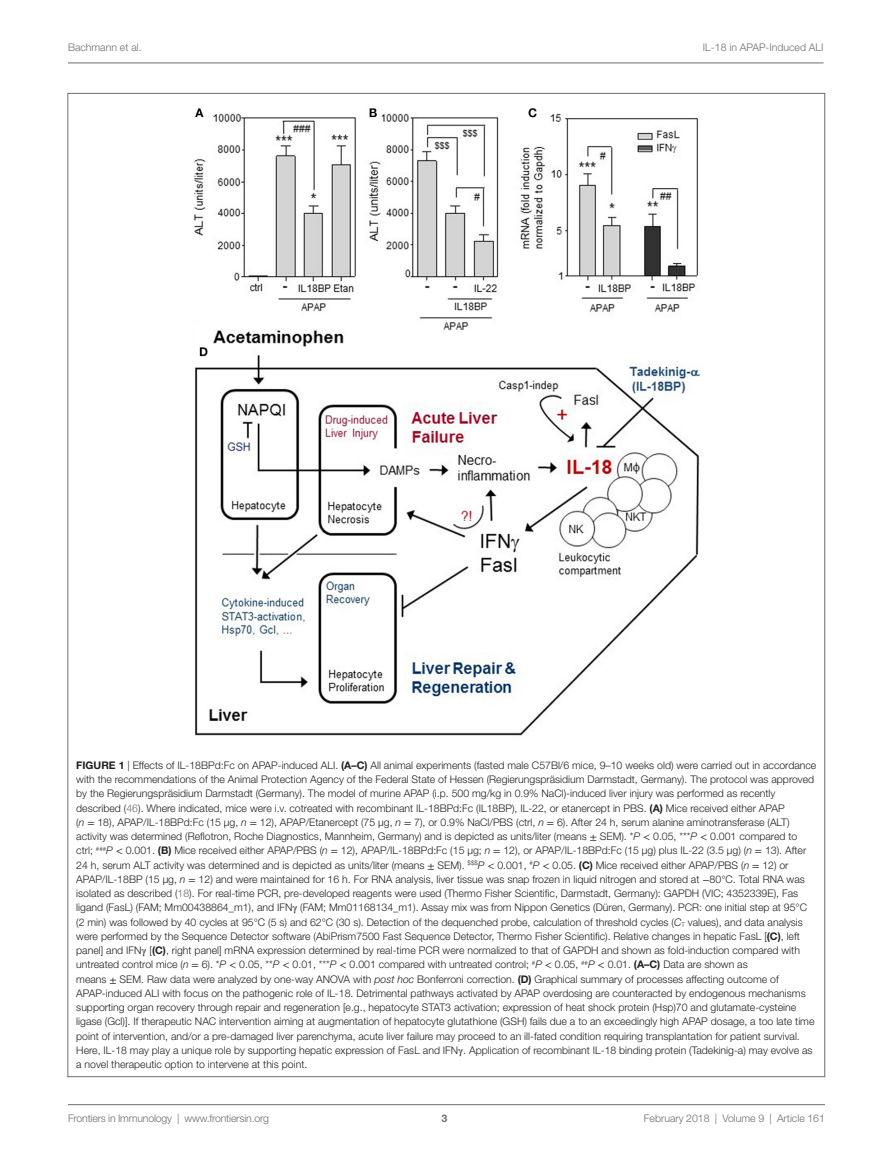
<style>
.page{position:relative;width:893px;height:1170px;background:#fff}
.page>*{position:absolute;margin:0;border:0;box-sizing:border-box;transform-origin:0 0}
.t1{font:300 10.5px/14.2px "Helvetica Neue LT Std";color:#231f20}
.t2{font:300 10.5px "Helvetica Neue LT Std";color:#6c6d70}
.t3{font:700 10.5px "Helvetica Neue LT Std";color:#6c6d70}
.s1{font-weight:700}
.s2{color:#6c6d70}
.s3{font-style:italic}
.s4{font-family:"STIX General";font-weight:400}
</style>
<div class="page">
<img style="left:194px;top:108px;width:507px;height:628px">
<hr style="left:68px;top:1104px;width:757px;height:1px;background:#6c6d70">
<hr style="left:68px;top:63px;width:755px;height:1px;background:#6c6d70">
<p class="t2" style="left:68px;top:41px;width:75px">Bachmann et al.</p>
<p class="t2" style="left:703px;top:41px;width:122px">IL-18 in APAP-induced ALI</p>
<p class="t1" style="left:76px;top:757px;width:742px"><span class="s1">FIGU RE 1</span> | Effects of IL-18BPd:Fc on APAP-induced ALI. <span class="s1">(A–C)</span> All animal experiments (fasted male C57Bl/6 mice, 9–10 weeks old) were carried out in accordance with the recommendations of the Animal Protection Agency of the Federal State of Hessen (Regierungspräsidium Darmstadt, Germany). The protocol was approved by the Regierungspräsidium Darmstadt (Germany). The model of murine APAP (i.p. 500 mg/kg in 0.9% NaCl)-induced liver injury was performed as recently described (<span class="s2">46</span>). Where indicated, mice were i.v. cotreated with recombinant IL-18BPd:Fc (IL18BP), IL-22, or etanercept in PBS. <span class="s1">(A)</span> Mice received either APAP<br>(<span class="s3">n</span> <span class="s4">=</span> 18), APAP/IL-18BPd:Fc (15 µg, <span class="s3">n</span> <span class="s4">=</span> 12), APAP/Etanercept (75 µg, <span class="s3">n</span> <span class="s4">=</span> 7), or 0.9% NaCl/PBS (ctrl, <span class="s3">n</span> <span class="s4">=</span> 6). After 24 h, serum alanine aminotransferase (ALT) activity was determined (Reflotron, Roche Diagnostics, Mannheim, Germany) and is depicted as units/liter (means <span class="s4">±</span> SEM). *<span class="s3">P</span> <span class="s4">&lt;</span> 0.05, ***<span class="s3">P</span> <span class="s4">&lt;</span> 0.001 compared to ctrl; <sup>###</sup><span class="s3">P</span> <span class="s4">&lt;</span> 0.001. <span class="s1">(B)</span> Mice received either APAP/PBS (<span class="s3">n</span> <span class="s4">=</span> 12), APAP/IL-18BPd:Fc (15 µg; <span class="s3">n</span> <span class="s4">=</span> 12), or APAP/IL-18BPd:Fc (15 µg) plus IL-22 (3.5 µg) (<span class="s3">n</span> <span class="s4">=</span> 13). After 24 h, serum ALT activity was determined and is depicted as units/liter (means <span class="s4">±</span> SEM). <sup>$$$</sup><span class="s3">P</span> <span class="s4">&lt;</span> 0.001, <sup>#</sup><span class="s3">P</span> <span class="s4">&lt;</span> 0.05. <span class="s1">(C)</span> Mice received either APAP/PBS (<span class="s3">n</span> <span class="s4">=</span> 12) or APAP/IL-18BP (15 µg, <span class="s3">n</span> <span class="s4">=</span> 12) and were maintained for 16 h. For RNA analysis, liver tissue was snap frozen in liquid nitrogen and stored at <span class="s4">−</span>80°C. Total RNA was isolated as described (<span class="s2">18</span>). For real-time PCR, pre-developed reagents were used (Thermo Fisher Scientific, Darmstadt, Germany): GAPDH (VIC; 4352339E), Fas ligand (FasL) (FAM; Mm00438864_m1), and IFN<span class="s4">γ</span> (FAM; Mm01168134_m1). Assay mix was from Nippon Genetics (Düren, Germany). PCR: one initial step at 95°C (2 min) was followed by 40 cycles at 95°C (5 s) and 62°C (30 s). Detection of the dequenched probe, calculation of threshold cycles (<span class="s3">C</span><sub>T</sub> values), and data analysis were performed by the Sequence Detector software (AbiPrism7500 Fast Sequence Detector, Thermo Fisher Scientific). Relative changes in hepatic FasL [<span class="s1">(C)</span>, left panel] and IFN<span class="s4">γ</span> [<span class="s1">(C)</span>, right panel] mRNA expression determined by real-time PCR were normalized to that of GAPDH and shown as fold-induction compared with untreated control mice (<span class="s3">n</span> <span class="s4">=</span> 6). *<span class="s3">P</span> <span class="s4">&lt;</span> 0.05, **<span class="s3">P</span> <span class="s4">&lt;</span> 0.01, ***<span class="s3">P</span> <span class="s4">&lt;</span> 0.001 compared with untreated control; <sup>#</sup><span class="s3">P</span> <span class="s4">&lt;</span> 0.05, <sup>##</sup><span class="s3">P</span> <span class="s4">&lt;</span> 0.01. <span class="s1">(A–C)</span> Data are shown as<br>means <span class="s4">±</span> SEM. Raw data were analyzed by one-way ANOVA with <span class="s3">post hoc</span> Bonferroni correction. <span class="s1">(D)</span> Graphical summary of processes affecting outcome of APAP-induced ALI with focus on the pathogenic role of IL-18. Detrimental pathways activated by APAP overdosing are counteracted by endogenous mechanisms supporting organ recovery through repair and regeneration [e.g., hepatocyte STAT3 activation; expression of heat shock protein (Hsp)70 and glutamate-cysteine ligase (Gcl)]. If therapeutic NAC intervention aiming at augmentation of hepatocyte glutathione (GSH) fails due a to an exceedingly high APAP dosage, a too late time point of intervention, and/or a pre-damaged liver parenchyma, acute liver failure may proceed to an ill-fated condition requiring transplantation for patient survival.<br>Here, IL-18 may play a unique role by supporting hepatic expression of FasL and IFN<span class="s4">γ</span>. Application of recombinant IL-18 binding protein (Tadekinig-a) may evolve as a novel therapeutic option to intervene at this point.</p>
<p class="t2" style="left:68px;top:1111px;width:203px">Frontiers in Immunology | www.frontiersin.org</p>
<p class="t2" style="left:644px;top:1111px;width:183px">February 2018 | Volume 9 | Article 161</p>
<p class="t3" style="left:441px;top:1111px;width:7px">3</p>
</div>
